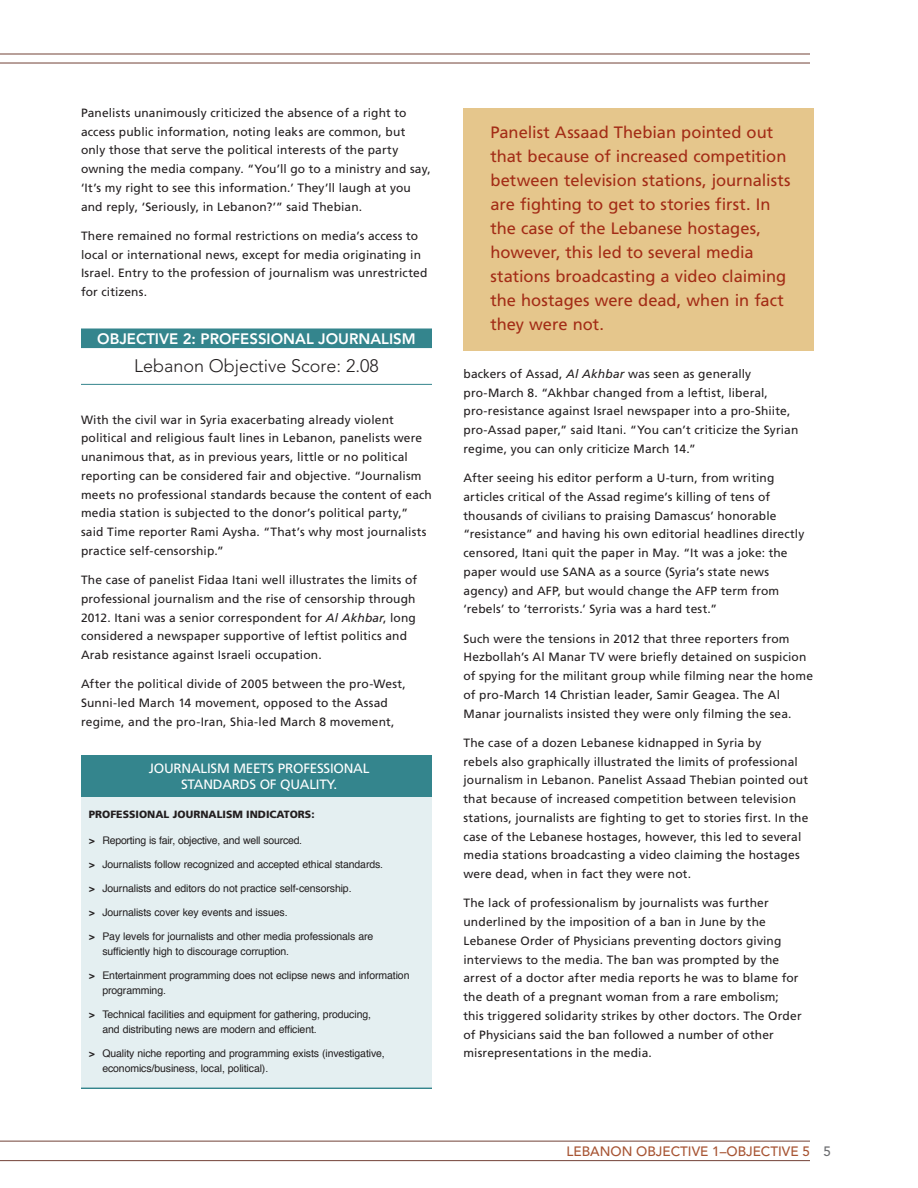
<style>
.page{position:relative;width:918px;height:1188px;background:#fff}
.page>*{position:absolute;margin:0;border:0;box-sizing:border-box;transform-origin:0 0}
.t1{font:300 18px "Avenir";color:#231f20}
.t2{font:16.5px/24px "Frutiger LT Pro";color:#a32c16}
.t3{font:800 15px "Avenir";color:#fff}
.t4{font:13.5px/16.5px "Frutiger LT Std";letter-spacing:-.02em;color:#fff;text-align:center}
.t5{font:500 13.5px "Avenir";color:#a75433}
.t6{font:12px/18.8px "Frutiger LT Pro";letter-spacing:.01em;color:#231f20}
.t7{font:10.5px/15px "Helvetica";letter-spacing:-.01em;color:#231f20}
.t8{font:900 10.5px "Frutiger LT Std";color:#231f20}
.s1{font-style:italic}
.s2{font-family:"Frutiger LT Std";font-weight:900}
.s3{font-family:"Frutiger";font-weight:900}
.s4{color:#6c6d70}
</style>
<div class="page">
<hr style="left:0;top:54px;width:810px;height:1px;background:#724237">
<hr style="left:0;top:63px;width:810px;height:1px;background:#724237">
<hr style="left:0;top:1141px;width:810px;height:1px;background:#724237">
<hr style="left:0;top:1160px;width:810px;height:1px;background:#724237">
<div style="left:81px;top:328px;width:351px;height:16px;background:#34858d"></div>
<div style="left:81px;top:343px;width:351px;height:5px;background:#34858d"></div>
<hr style="left:81px;top:384px;width:351px;height:1px;background:#34858d">
<div style="left:81px;top:789px;width:351px;height:298px;background:#e4eff1"></div>
<div style="left:81px;top:755px;width:351px;height:42px;background:#34858d"></div>
<hr style="left:81px;top:1088px;width:351px;height:1px;background:#34858d">
<div style="left:464px;top:108px;width:350px;height:243px;background:#e5c68c"></div>
<p class="t6" style="left:81px;top:104px;width:351px">Panelists unanimously criticized the absence of a right to access public information, noting leaks are common, but only those that serve the political interests of the party owning the media company. “You’ll go to a ministry and say, ‘It’s my right to see this information.’ They’ll laugh at you and reply, ‘Seriously, in Lebanon?’” said Thebian.</p>
<p class="t6" style="left:81px;top:226px;width:348px">There remained no formal restrictions on media’s access to local or international news, except for media originating in Israel. Entry to the profession of journalism was unrestricted for citizens.</p>
<p class="t3" style="left:97px;top:329px;width:133px">OBJECTIVE 2: PROFESSIONA</p>
<p class="t3" style="left:306px;top:329px;width:24px">L JOU</p>
<p class="t3" style="left:349px;top:329px;width:50px">RNALISM</p>
<p class="t1" style="left:134px;top:355px;width:246px">Lebanon Objective Score: 2.08</p>
<p class="t6" style="left:81px;top:410px;width:352px">With the civil war in Syria exacerbating already violent political and religious fault lines in Lebanon, panelists were unanimous that, as in previous years, little or no political reporting can be considered fair and objective. “Journalism meets no professional standards because the content of each media station is subjected to the donor’s political party,” said Time reporter Rami Aysha. “That’s why most journalists practice self-censorship.”</p>
<p class="t6" style="left:81px;top:571px;width:338px">The case of panelist Fidaa Itani well illustrates the limits of professional journalism and the rise of censorship through 2012. Itani was a senior correspondent for <span class="s1">Al Akhbar</span>, long considered a newspaper supportive of leftist politics and Arab resistance against Israeli occupation.</p>
<p class="t6" style="left:81px;top:675px;width:326px">After the political divide of 2005 between the pro-West,<br>Sunni-led March 14 movement, opposed to the Assad regime, and the pro-Iran, Shia-led March 8 movement,</p>
<p class="t4" style="left:149px;top:760px;width:219px">JOURNALISM M EETS PROFESSIONAL<br>STANDARDS OF QUALITY.</p>
<p class="t8" style="left:89px;top:808px;width:227px">PROFESSIONAL JOURNALISM INDICATORS:</p>
<p class="t7" style="left:89px;top:833px;width:215px"><span class="s2">&gt;</span> Reporting is fair, objective, and well sourced.</p>
<p class="t7" style="left:89px;top:857px;width:296px"><span class="s3">&gt;</span> Journalists follow recognized and accepted ethical standards.</p>
<p class="t7" style="left:89px;top:881px;width:264px"><span class="s3">&gt;</span> Journalists and editors do not practice self-censorship.</p>
<p class="t7" style="left:89px;top:905px;width:200px"><span class="s3">&gt;</span> Journalists cover key events and issues.</p>
<p class="t7" style="left:102px;top:929px;width:273px;text-indent:-14px"><span class="s3">&gt;</span> Pay levels for journalists and other media professionals are sufficiently high to discourage corruption.</p>
<p class="t7" style="left:102px;top:968px;width:309px;text-indent:-14px"><span class="s3">&gt;</span> Entertainment programming does not eclipse news and information programming.</p>
<p class="t7" style="left:102px;top:1007px;width:270px;text-indent:-14px"><span class="s3">&gt;</span> Technical facilities and equipment for gathering, producing, and distributing news are modern and efficient.</p>
<p class="t7" style="left:102px;top:1046px;width:284px;text-indent:-14px"><span class="s3">&gt;</span> Quality niche reporting and programming exists (investigative, economics/business, local, political).</p>
<p class="t2" style="left:490px;top:121px;width:301px">Panelist Assaad Thebian pointed out that because of increased competition between television stations, journalists are fighting to get to stories first. In the case of the Lebanese hostages, however, this led to several media stations broadcasting a video claiming the hostages were dead, when in fact they were not.</p>
<p class="t6" style="left:464px;top:364px;width:336px">backers of Assad, <span class="s1">Al Akhbar</span> was seen as generally pro-March 8. “Akhbar changed from a leftist, liberal, pro-resistance against Israel newspaper into a pro-Shiite, pro-Assad paper,” said Itani. “You can’t criticize the Syrian regime, you can only criticize March 14.”</p>
<p class="t6" style="left:464px;top:469px;width:342px">After seeing his editor perform a U-turn, from writing articles critical of the Assad regime’s killing of tens of thousands of civilians to praising Damascus’ honorable “resistance” and having his own editorial headlines directly censored, Itani quit the paper in May. “It was a joke: the paper would use SANA as a source (Syria’s state news agency) and AFP, but would change the AFP term from ‘rebels’ to ‘terrorists.’ Syria was a hard test.”</p>
<p class="t6" style="left:464px;top:629px;width:351px">Such were the tensions in 2012 that three reporters from Hezbollah’s Al Manar TV were briefly detained on suspicion of spying for the militant group while filming near the home of pro-March 14 Christian leader, Samir Geagea. The Al Manar journalists insisted they were only filming the sea.</p>
<p class="t6" style="left:464px;top:733px;width:346px">The case of a dozen Lebanese kidnapped in Syria by<br>rebels also graphically illustrated the limits of professional journalism in Lebanon. Panelist Assaad Thebian pointed out that because of increased competition between television stations, journalists are fighting to get to stories first. In the case of the Lebanese hostages, however, this led to several media stations broadcasting a video claiming the hostages were dead, when in fact they were not.</p>
<p class="t6" style="left:464px;top:894px;width:340px">The lack of professionalism by journalists was further underlined by the imposition of a ban in June by the Lebanese Order of Physicians preventing doctors giving interviews to the media. The ban was prompted by the arrest of a doctor after media reports he was to blame for the death of a pregnant woman from a rare embolism; this triggered solidarity strikes by other doctors. The Order of Physicians said the ban followed a number of other misrepresentations in the media.</p>
<p class="t5" style="left:566px;top:1144px;width:266px">LEBAN ON OBJECTIVE 1–OBJECTIVE 5 <span class="s4">5</span></p>
</div>
